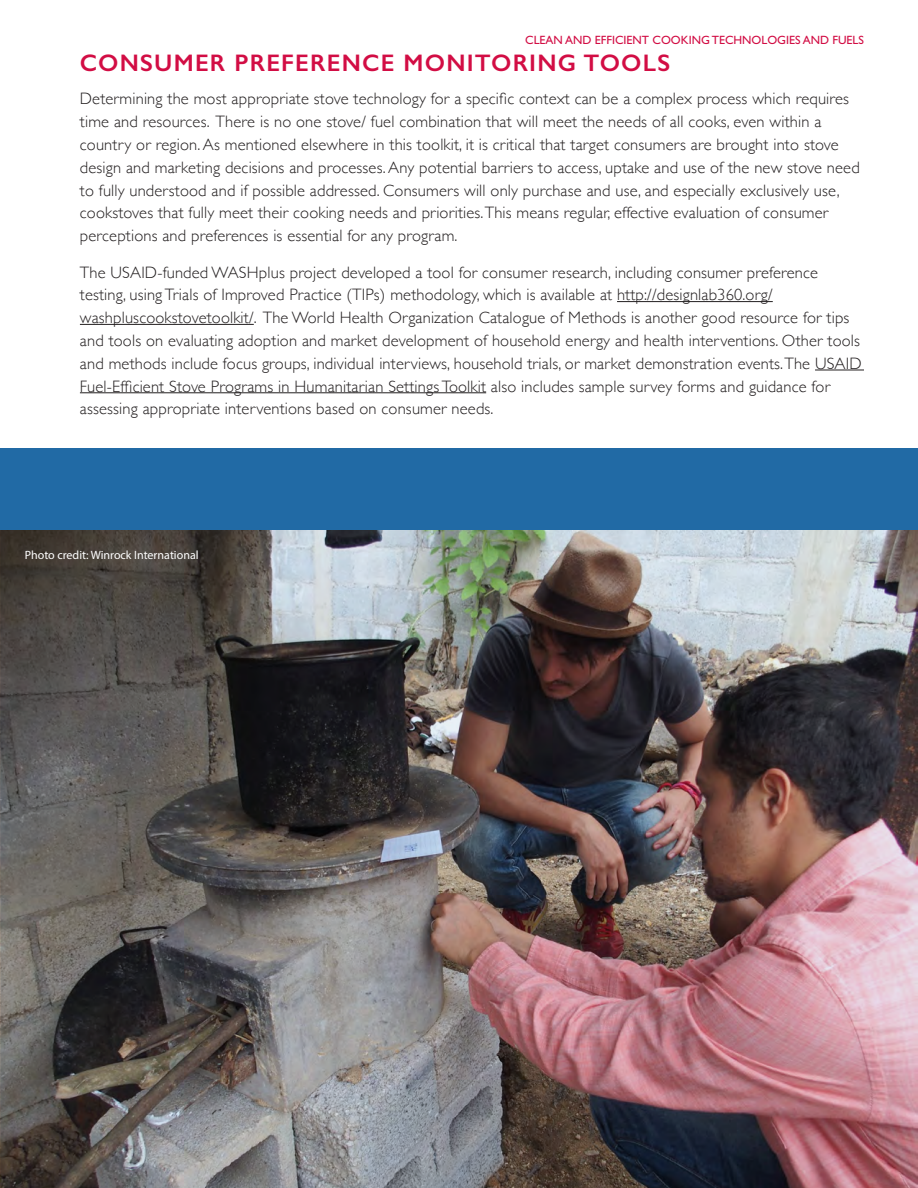
<style>
.page{position:relative;width:918px;height:1188px;background:#fff}
.page>*{position:absolute;margin:0;border:0;box-sizing:border-box;transform-origin:0 0}
.t1{font:600 24px "Gill Sans";letter-spacing:.05em;color:#d20d44}
.t2{font:300 16.5px/22.8px "Gill Sans";letter-spacing:.01em;color:#231f20}
.t3{font:12px "Gill Sans Std";color:#d20d44}
.t4{font:12px "Myriad Pro";color:#fff}
</style>
<div class="page">
<hr style="left:617px;top:301px;width:156px;height:1px;background:#231f20">
<hr style="left:80px;top:324px;width:174px;height:1px;background:#231f20">
<hr style="left:815px;top:370px;width:49px;height:1px;background:#231f20">
<hr style="left:80px;top:392px;width:406px;height:1px;background:#231f20">
<img style="left:1px;top:530px;width:917px;height:658px">
<div style="left:0;top:448px;width:918px;height:82px;background:#216aa5"></div>
<p class="t3" style="left:525px;top:33px;width:340px">CLEAN AND EFFICIENT COOKING TECHNOLOGIES AND FUELS</p>
<h3 class="t1" style="left:80px;top:49px;width:592px">CONSUMER PREFERENCE MONITORING TOOLS</h3>
<p class="t2" style="left:80px;top:87px;width:781px">Determining the most appropriate stove technology for a specific context can be a complex process which requires time and resources. There is no one stove/ fuel combination that will meet the needs of all cooks, even within a country or region. As mentioned elsewhere in this toolkit, it is critical that target consumers are brought into stove design and marketing decisions and processes. Any potential barriers to access, uptake and use of the new stove need to fully understood and if possible addressed. Consumers will only purchase and use, and especially exclusively use, cookstoves that fully meet their cooking needs and priorities. This means regular, effective evaluation of consumer perceptions and preferences is essential for any program.</p>
<p class="t2" style="left:80px;top:260px;width:783px">The USAID-funded WASHplus project developed a tool for consumer research, including consumer preference testing, using Trials of Improved Practice (TIPs) methodology, which is available at http://designlab360.org/ washpluscookstovetoolkit/. The World Health Organization Catalogue of Methods is another good resource for tips and tools on evaluating adoption and market development of household energy and health interventions. Other tools and methods include focus groups, individual interviews, household trials, or market demonstration events. The USAID Fuel-Efficient Stove Programs in Humanitarian Settings Toolkit also includes sample survey forms and guidance for assessing appropriate interventions based on consumer needs.</p>
<p class="t4" style="left:25px;top:547px;width:175px">Photo credit: Winrock International</p>
</div>
